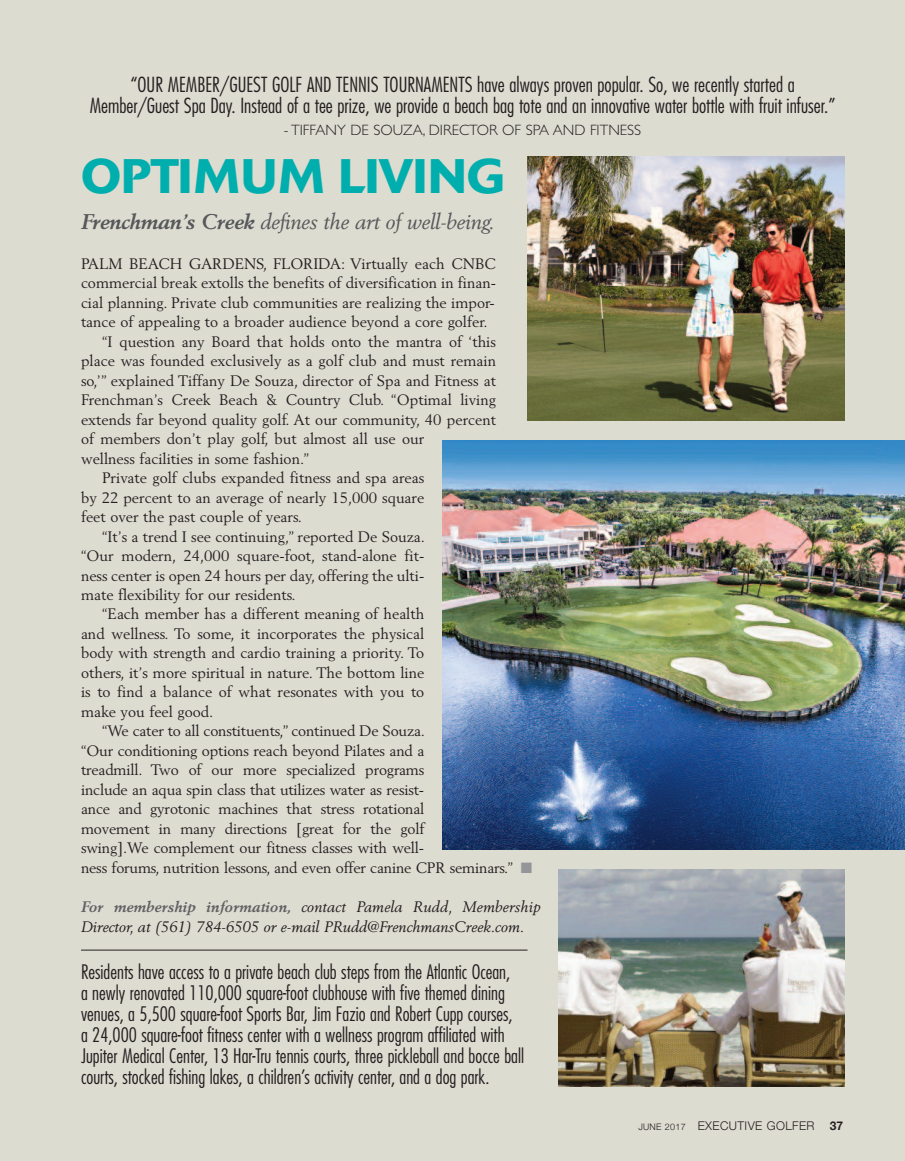
<style>
.page{position:relative;width:905px;height:1161px;background:#fff}
.page>*{position:absolute;margin:0;border:0;box-sizing:border-box;transform-origin:0 0}
.t1{font:500 48px "Delta";letter-spacing:.01em;color:#00afad}
.t2{font:italic 21px "Berling";letter-spacing:-.01em;color:#57585a}
.t3{font:300 condensed 20.25px/21.8px "Futura";color:#231f20;text-align:center}
.t4{font:300 condensed 19.5px/21px "Futura";color:#231f20}
.t5{font:15px "Berling";color:#231f20}
.t6{font:italic 15px/19.5px "Berling";color:#231f20}
.t7{font:300 15px "Gill Sans";color:#231f20}
.t8{font:300 12px "Helvetica Neue";letter-spacing:.035em;color:#231f20}
.t9{font:700 12px "Helvetica Neue";color:#231f20}
.s1{font-weight:700}
.s2{color:#939598}
.s3{font-weight:700;color:#616164}
.s4{font-size:9px}
</style>
<div class="page">
<div style="left:0;top:0;width:904px;height:1161px;background:#dddcd1"></div>
<img style="left:442px;top:440px;width:462px;height:410px">
<img style="left:527px;top:156px;width:317px;height:265px">
<img style="left:558px;top:869px;width:286px;height:217px">
<hr style="left:81px;top:950px;width:446px;height:1px;background:#231f20">
<h3 class="t3" style="left:90px;top:75px;width:747px">“OUR MEMBER/GUEST GOLF AND TENNIS TOURNAMENTS have always proven popular. So, we recently started a<br>Member/Guest Spa Day. Instead of a tee prize, we provide a beach bag tote and an innovative water bottle with fruit infuser.”</h3>
<p class="t7" style="left:284px;top:124px;width:359px">- TIFFANY DE SOUZA, DIRECTOR OF SPA AND FITNESS</p>
<h1 class="t1" style="left:81px;top:159px;width:425px">OPTIMUM LIVING</h1>
<h2 class="t2" style="left:81px;top:213px;width:415px"><span class="s1">Frenchman’s Creek</span> defines the art of well-being.</h2>
<p class="t5" style="left:81px;top:257px;width:416px">PALM BEACH GARDENS, FLORIDA: Virtually each CNBC</p>
<p class="t5" style="left:81px;top:276px;width:416px">commercial break extolls the benefits of diversification in finan-</p>
<p class="t5" style="left:81px;top:296px;width:415px">cial planning. Private club communities are realizing the impor-</p>
<p class="t5" style="left:81px;top:315px;width:408px">tance of appealing to a broader audience beyond a core golfer.</p>
<p class="t5" style="left:102px;top:335px;width:395px">“I question any Board that holds onto the mantra of ‘this</p>
<p class="t5" style="left:81px;top:354px;width:416px">place was founded exclusively as a golf club and must remain</p>
<p class="t5" style="left:81px;top:374px;width:416px">so,’” explained Tiffany De Souza, director of Spa and Fitness at</p>
<p class="t5" style="left:81px;top:393px;width:416px">Frenchman’s Creek Beach &amp; Country Club. “Optimal living</p>
<p class="t5" style="left:81px;top:413px;width:416px">extends far beyond quality golf. At our community, 40 percent</p>
<p class="t5" style="left:81px;top:432px;width:345px">of members don’t play golf, but almost all use our</p>
<p class="t5" style="left:81px;top:452px;width:229px">wellness facilities in some fashion.”</p>
<p class="t5" style="left:102px;top:471px;width:324px">Private golf clubs expanded fitness and spa areas</p>
<p class="t5" style="left:81px;top:491px;width:345px">by 22 percent to an average of nearly 15,000 square</p>
<p class="t5" style="left:81px;top:510px;width:222px">feet over the past couple of years.</p>
<p class="t5" style="left:102px;top:530px;width:324px">“It’s a trend I see continuing,” reported De Souza.</p>
<p class="t5" style="left:81px;top:549px;width:345px">“Our modern, 24,000 square-foot, stand-alone fit-</p>
<p class="t5" style="left:81px;top:569px;width:345px">ness center is open 24 hours per day, offering the ulti-</p>
<p class="t5" style="left:81px;top:588px;width:216px">mate flexibility for our residents.</p>
<p class="t5" style="left:102px;top:608px;width:324px">“Each member has a different meaning of health</p>
<p class="t5" style="left:81px;top:627px;width:345px">and wellness. To some, it incorporates the physical</p>
<p class="t5" style="left:81px;top:647px;width:345px">body with strength and cardio training a priority. To</p>
<p class="t5" style="left:81px;top:666px;width:345px">others, it’s more spiritual in nature. The bottom line</p>
<p class="t5" style="left:81px;top:686px;width:345px">is to find a balance of what resonates with you to</p>
<p class="t5" style="left:81px;top:705px;width:134px">make you feel good.</p>
<p class="t5" style="left:102px;top:725px;width:324px">“We cater to all constituents,” continued De Souza.</p>
<p class="t5" style="left:81px;top:744px;width:345px">“Our conditioning options reach beyond Pilates and a</p>
<p class="t5" style="left:81px;top:764px;width:345px">treadmill. Two of our more specialized programs</p>
<p class="t5" style="left:81px;top:783px;width:344px">include an aqua spin class that utilizes water as resist-</p>
<p class="t5" style="left:81px;top:803px;width:345px">ance and gyrotonic machines that stress rotational</p>
<p class="t5" style="left:81px;top:822px;width:345px">movement in many directions [great for the golf</p>
<p class="t5" style="left:81px;top:842px;width:344px">swing].We complement our fitness classes with well-</p>
<p class="t5" style="left:81px;top:861px;width:452px">ness forums, nutrition lessons, and even offer canine CPR seminars.” <span class="s2">■</span></p>
<p class="t6" style="left:81px;top:898px;width:461px"><span class="s3">For membership information,</span> contact Pamela Rudd, Membership<br>Director, at (561) 784-6505 or e-mail PRudd@FrenchmansCreek.com.</p>
<p class="t4" style="left:81px;top:963px;width:444px">Residents have access to a private beach club steps from the Atlantic Ocean,<br>a newly renovated 110,000 square-foot clubhouse with five themed dining venues, a 5,500 square-foot Sports Bar, Jim Fazio and Robert Cupp courses, a 24,000 square-foot fitness center with a wellness program affiliated with Jupiter Medical Center, 13 Har-Tru tennis courts, three pickleball and bocce ball courts, stocked fishing lakes, a children’s activity center, and a dog park.</p>
<p class="t8" style="left:638px;top:1119px;width:178px"><span class="s4">JUNE 2017</span> EXECUTIVE GOLFER</p>
<p class="t9" style="left:829px;top:1119px;width:15px">37</p>
</div>
